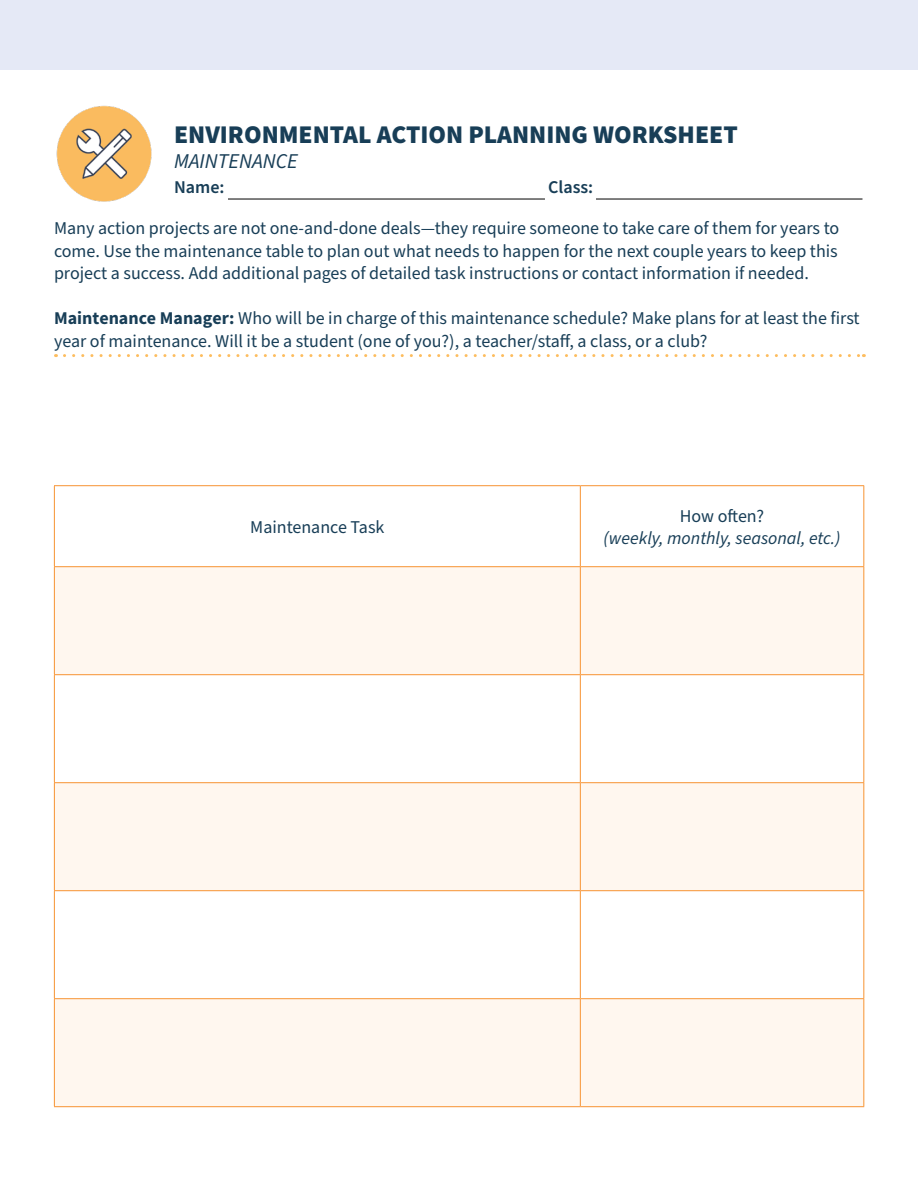
<style>
.page{position:relative;width:918px;height:1188px;background:#fff}
.page>*{position:absolute;margin:0;border:0;box-sizing:border-box;transform-origin:0 0}
.t1{font:900 25.5px "Source Sans Pro";color:#183e57}
.t2{font:italic 21px "Source Sans Pro";color:#183e57}
.t3{font:18px/22.5px "Source Sans Pro";color:#183e57;text-align:justify}
.t4{font:italic 18px/22.5px "Source Sans Pro";color:#183e57;text-align:center}
.t5{font:600 18px "Source Sans Pro";color:#183e57}
.s1{font-weight:700}
.s2{font-style:normal}
</style>
<div class="page">
<div style="left:0;top:0;width:918px;height:70px;background:#e5e9f6"></div>
<img style="left:54px;top:103px;width:100px;height:100px;border-radius:50px">
<svg style="left:64px;top:354px;width:800px;height:3px"></svg>
<svg style="left:55px;top:567px;width:808px;height:539px;fill:#fff7ef"></svg>
<hr style="left:54px;top:567px;width:1px;height:107px;background:#f79332">
<hr style="left:580px;top:567px;width:1px;height:107px;background:#f79332">
<hr style="left:863px;top:567px;width:1px;height:107px;background:#f79332">
<hr style="left:54px;top:674px;width:526px;height:1px;background:#f79332">
<hr style="left:54px;top:675px;width:1px;height:107px;background:#f79332">
<hr style="left:580px;top:674px;width:284px;height:1px;background:#f79332">
<hr style="left:580px;top:675px;width:1px;height:107px;background:#f79332">
<hr style="left:863px;top:675px;width:1px;height:107px;background:#f79332">
<hr style="left:54px;top:782px;width:526px;height:1px;background:#f79332">
<hr style="left:54px;top:783px;width:1px;height:107px;background:#f79332">
<hr style="left:580px;top:782px;width:284px;height:1px;background:#f79332">
<hr style="left:580px;top:783px;width:1px;height:107px;background:#f79332">
<hr style="left:863px;top:783px;width:1px;height:107px;background:#f79332">
<hr style="left:54px;top:890px;width:526px;height:1px;background:#f79332">
<hr style="left:54px;top:891px;width:1px;height:107px;background:#f79332">
<hr style="left:580px;top:890px;width:284px;height:1px;background:#f79332">
<hr style="left:580px;top:891px;width:1px;height:107px;background:#f79332">
<hr style="left:863px;top:891px;width:1px;height:107px;background:#f79332">
<hr style="left:54px;top:998px;width:526px;height:1px;background:#f79332">
<hr style="left:54px;top:999px;width:1px;height:107px;background:#f79332">
<hr style="left:580px;top:998px;width:284px;height:1px;background:#f79332">
<hr style="left:580px;top:999px;width:1px;height:107px;background:#f79332">
<hr style="left:863px;top:999px;width:1px;height:107px;background:#f79332">
<hr style="left:54px;top:1106px;width:526px;height:1px;background:#f79332">
<hr style="left:580px;top:1106px;width:284px;height:1px;background:#f79332">
<hr style="left:54px;top:485px;width:526px;height:1px;background:#f79332">
<hr style="left:54px;top:486px;width:1px;height:80px;background:#f79332">
<hr style="left:580px;top:485px;width:284px;height:1px;background:#f79332">
<hr style="left:580px;top:486px;width:1px;height:80px;background:#f79332">
<hr style="left:863px;top:486px;width:1px;height:80px;background:#f79332">
<hr style="left:54px;top:566px;width:526px;height:1px;background:#f79332">
<hr style="left:580px;top:566px;width:284px;height:1px;background:#f79332">
<hr style="left:228px;top:199px;width:317px;height:1px;background:#000">
<hr style="left:596px;top:199px;width:266px;height:1px;background:#000">
<h1 class="t1" style="left:174px;top:117px;width:565px">ENVIRONMENTAL ACTION PLANNING WORKSHEET</h1>
<h2 class="t2" style="left:174px;top:147px;width:125px">MAINTENANCE</h2>
<p class="t5" style="left:174px;top:175px;width:52px">Name:</p>
<p class="t5" style="left:548px;top:175px;width:47px">Class:</p>
<p class="t3" style="left:54px;top:217px;width:787px">Many action projects are not one-and-done deals—they require someone to take care of them for years to come. Use the maintenance table to plan out what needs to happen for the next couple years to keep this project a success. Add additional pages of detailed task instructions or contact information if needed.</p>
<p class="t3" style="left:54px;top:307px;width:807px"><span class="s1">Maintenance Manager:</span> Who will be in charge of this maintenance schedule? Make plans for at least the first year of maintenance. Will it be a student (one of you?), a teacher/staff, a class, or a club?</p>
<p class="t3" style="left:250px;top:516px;width:136px">Maintenance Task</p>
<p class="t4" style="left:604px;top:505px;width:238px"><span class="s2">How often?<br></span>(weekly, monthly, seasonal, etc.)</p>
</div>
